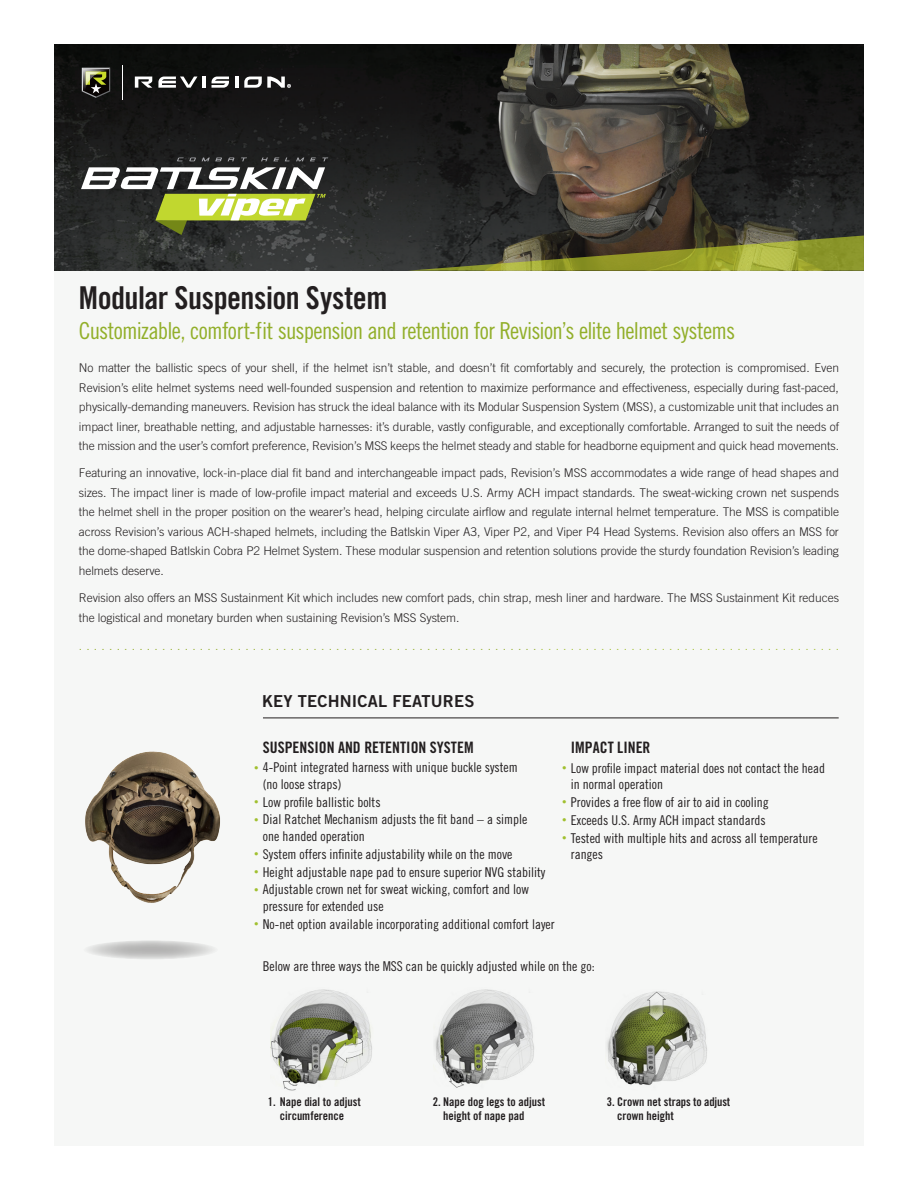
<style>
.page{position:relative;width:918px;height:1188px;background:#fff}
.page>*{position:absolute;margin:0;border:0;box-sizing:border-box;transform-origin:0 0}
.MAIN_TITLE{font:31.5px "Trade Gothic Bold Cond Twenty";letter-spacing:-.015em;color:#231f20}
.MAIN_TITLE-2{font:23.4px "Trade Gothic Cond Eighteen";letter-spacing:-.03em;color:#92af2a}
.OPENING_BC{font:16.5px "Trade Gothic Bold Two";letter-spacing:.01em;color:#231f20}
.SUB_HEAD{font:15.75px "Trade Gothic Bold Cond Twenty";color:#231f20}
.OPENING_BC-2{font:13.5px/16.5px "Trade Gothic Cond Eighteen";color:#231f20}
.OPENING_BC-3{font:300 12px/19.5px "Trade Gothic";letter-spacing:-.005em;color:#231f20;text-align:justify}
.t1{font:12px "Trade Gothic Bold Cond Twenty";color:#231f20}
.OPENING_BC-4{font:300 12px "Trade Gothic";color:#92af2a}
.s1{color:#a1c030}
.s2{font-size:9px;color:#a1c030}
.s3{font-family:"Trade Gothic";font-weight:300;font-size:9px;color:#a1c030}
</style>
<div class="page">
<div style="left:54px;top:264px;width:810px;height:882px;background:#f6f7f6"></div>
<img style="left:85px;top:751px;width:135px;height:152px">
<img style="left:271px;top:989px;width:101px;height:102px">
<img style="left:434px;top:989px;width:100px;height:99px">
<img style="left:607px;top:991px;width:100px;height:95px">
<svg style="left:83px;top:940px;width:136px;height:20px"></svg>
<img style="left:54px;top:44px;width:810px;height:227px">
<svg style="left:135px;top:77px;width:17px;height:11px"></svg>
<svg style="left:235px;top:77px;width:3px;height:11px"></svg>
<svg style="left:158px;top:77px;width:47px;height:11px"></svg>
<svg style="left:212px;top:77px;width:17px;height:11px"></svg>
<svg style="left:244px;top:77px;width:47px;height:11px"></svg>
<svg style="left:82px;top:68px;width:28px;height:30px"></svg>
<hr style="left:122px;top:65px;width:1px;height:34px;background:#fff">
<hr style="left:263px;top:718px;width:576px;height:1px;background:#231f20">
<svg style="left:408px;top:236px;width:456px;height:35px;background:#6b6d2f"></svg>
<svg style="left:177px;top:158px;width:19px;height:3px"></svg>
<svg style="left:202px;top:158px;width:20px;height:3px"></svg>
<svg style="left:228px;top:158px;width:6px;height:3px"></svg>
<svg style="left:241px;top:158px;width:6px;height:3px"></svg>
<svg style="left:261px;top:158px;width:18px;height:3px"></svg>
<svg style="left:285px;top:158px;width:5px;height:3px"></svg>
<svg style="left:296px;top:158px;width:8px;height:3px"></svg>
<svg style="left:310px;top:158px;width:6px;height:3px"></svg>
<svg style="left:322px;top:158px;width:6px;height:3px"></svg>
<svg style="left:81px;top:167px;width:245px;height:68px"></svg>
<p class="MAIN_TITLE" style="left:79px;top:279px;width:310px">Modular Suspension System</p>
<p class="MAIN_TITLE-2" style="left:79px;top:316px;width:658px">Customizable, comfort-fit suspension and retention for Revision’s elite helmet systems</p>
<p class="OPENING_BC-3" style="left:79px;top:358px;width:762px">No matter the ballistic specs of your shell, if the helmet isn’t stable, and doesn’t fit comfortably and securely, the protection is compromised. Even Revision’s elite helmet systems need well-founded suspension and retention to maximize performance and effectiveness, especially during fast-paced, physically-demanding maneuvers. Revision has struck the ideal balance with its Modular Suspension System (MSS), a customizable unit that includes an impact liner, breathable netting, and adjustable harnesses: it’s durable, vastly configurable, and exceptionally comfortable. Arranged to suit the needs of the mission and the user’s comfort preference, Revision’s MSS keeps the helmet steady and stable for headborne equipment and quick head movements.</p>
<p class="OPENING_BC-3" style="left:79px;top:463px;width:762px">Featuring an innovative, lock-in-place dial fit band and interchangeable impact pads, Revision’s MSS accommodates a wide range of head shapes and sizes. The impact liner is made of low-profile impact material and exceeds U.S. Army ACH impact standards. The sweat-wicking crown net suspends the helmet shell in the proper position on the wearer’s head, helping circulate airflow and regulate internal helmet temperature. The MSS is compatible across Revision’s various ACH-shaped helmets, including the Batlskin Viper A3, Viper P2, and Viper P4 Head Systems. Revision also offers an MSS for the dome-shaped Batlskin Cobra P2 Helmet System. These modular suspension and retention solutions provide the sturdy foundation Revision’s leading helmets deserve.</p>
<p class="OPENING_BC-3" style="left:79px;top:588px;width:762px">Revision also offers an MSS Sustainment Kit which includes new comfort pads, chin strap, mesh liner and hardware. The MSS Sustainment Kit reduces the logistical and monetary burden when sustaining Revision’s MSS System.</p>
<p class="OPENING_BC-4" style="left:79px;top:639px;width:762px">.............................................................<span class="s1">........................................</span></p>
<p class="OPENING_BC" style="left:262px;top:691px;width:214px">KEY TECHNICAL FEATURES</p>
<p class="SUB_HEAD" style="left:263px;top:738px;width:212px">SUSPENSION AND RETENTION SYSTEM</p>
<p class="OPENING_BC-2" style="left:263px;top:759px;width:256px;text-indent:-9px"><span class="s2">•</span> 4-Point integrated harness with unique buckle system (no loose straps)</p>
<p class="OPENING_BC-2" style="left:254px;top:793px;width:128px"><span class="s3">•</span> Low profile ballistic bolts</p>
<p class="OPENING_BC-2" style="left:263px;top:811px;width:266px;text-indent:-9px"><span class="s3">•</span> Dial Ratchet Mechanism adjusts the fit band – a simple one handed operation</p>
<p class="OPENING_BC-2" style="left:254px;top:846px;width:260px"><span class="s2">•</span> System offers infinite adjustability while on the move</p>
<p class="OPENING_BC-2" style="left:254px;top:863px;width:293px"><span class="s3">•</span> Height adjustable nape pad to ensure superior NVG stability</p>
<p class="OPENING_BC-2" style="left:263px;top:881px;width:268px;text-indent:-9px"><span class="s2">•</span> Adjustable crown net for sweat wicking, comfort and low pressure for extended use</p>
<p class="OPENING_BC-2" style="left:254px;top:916px;width:302px"><span class="s3">•</span> No-net option available incorporating additional comfort layer</p>
<p class="SUB_HEAD" style="left:571px;top:737px;width:81px">IMPACT LINER</p>
<p class="OPENING_BC-2" style="left:571px;top:759px;width:256px;text-indent:-9px"><span class="s2">•</span> Low profile impact material does not contact the head in normal operation</p>
<p class="OPENING_BC-2" style="left:562px;top:794px;width:208px"><span class="s2">•</span> Provides a free flow of air to aid in cooling</p>
<p class="OPENING_BC-2" style="left:562px;top:812px;width:205px"><span class="s2">•</span> Exceeds U.S. Army ACH impact standards</p>
<p class="OPENING_BC-2" style="left:571px;top:829px;width:248px;text-indent:-9px"><span class="s2">•</span> Tested with multiple hits and across all temperature ranges</p>
<p class="OPENING_BC-2" style="left:263px;top:957px;width:334px">Below are three ways the MSS can be quickly adjusted while on the go:</p>
<p class="t1" style="left:268px;top:1095px;width:95px">1. Nape dial to adjust</p>
<p class="t1" style="left:433px;top:1095px;width:114px">2. Nape dog legs to adjust</p>
<p class="t1" style="left:607px;top:1095px;width:125px">3. Crown net straps to adjust</p>
<p class="t1" style="left:280px;top:1108px;width:66px">circumference</p>
<p class="t1" style="left:443px;top:1108px;width:83px">height of nape pad</p>
<p class="t1" style="left:617px;top:1108px;width:58px">crown height</p>
</div>
